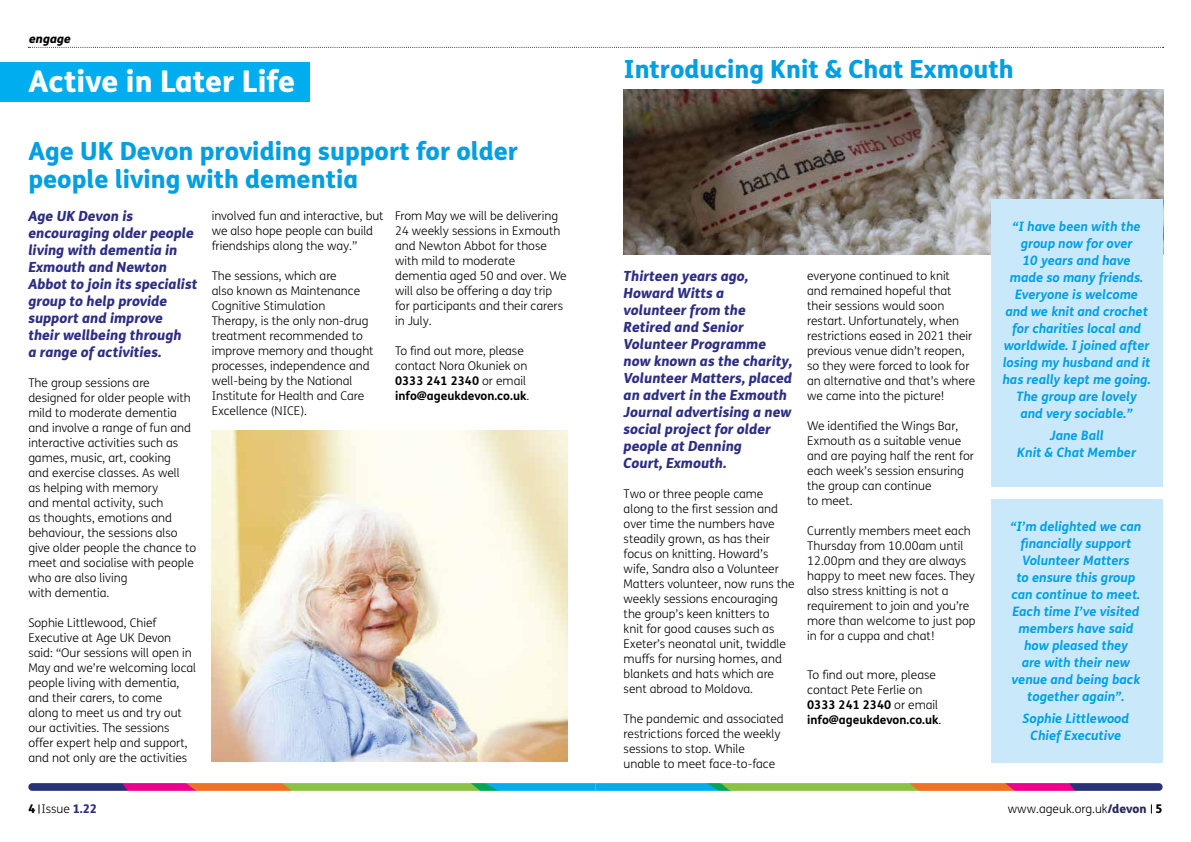
<style>
.page{position:relative;width:1191px;height:842px;background:#fff}
.page>*{position:absolute;margin:0;border:0;box-sizing:border-box;transform-origin:0 0}
.t1{font:800 30px "FS Me";color:#fff}
.t2{font:800 25px/28px "FS Me";color:#009fe3}
.t3{font:italic 800 14px/17px "FS Me";color:#2d2e83}
.t4{font:italic 700 13px/17px "FS Me";color:#009fe3;text-align:center}
.t5{font:300 12px/15px "FS Me";color:#000}
.t6{font:italic 800 12px "FS Me";color:#000}
.s1{font-weight:700}
.s2{font-weight:800}
.s3{font-weight:800;color:#2d2e83}
.s4{font-weight:800;color:#262957}
</style>
<div class="page">
<svg style="left:28px;top:47px;width:1135px;height:1px"></svg>
<img style="left:28px;top:783px;width:1134px;height:8px">
<img style="left:623px;top:90px;width:540px;height:165px">
<div style="left:0;top:62px;width:310px;height:40px;background:#00aeef"></div>
<div style="left:990px;top:199px;width:172px;height:287px;background:#c9e9fb"></div>
<div style="left:990px;top:499px;width:172px;height:264px;background:#c9e9fb"></div>
<img style="left:212px;top:431px;width:355px;height:331px">
<p class="t6" style="left:28px;top:29px;width:47px">engage</p>
<h1 class="t1" style="left:29px;top:58px;width:268px">Active in Later Life</h1>
<h2 class="t2" style="left:28px;top:135px;width:491px">Age UK Devon providing support for older people living with dementia</h2>
<p class="t5" style="left:395px;top:207px;width:173px">From May we will be delivering<br>24 weekly sessions in Exmouth and Newton Abbot for those with mild to moderate dementia aged 50 and over. We will also be offering a day trip for participants and their carers in July.</p>
<p class="t5" style="left:395px;top:342px;width:136px">To find out more, please contact Nora Okuniek on<br><span class="s1">0333 241 2340</span> or email <span class="s1">info@ageukdevon.co.uk</span>.</p>
<p class="t5" style="left:212px;top:207px;width:173px">involved fun and interactive, but we also hope people can build friendships along the way.”</p>
<p class="t5" style="left:212px;top:267px;width:163px">The sessions, which are<br>also known as Maintenance<br>Cognitive Stimulation<br>Therapy, is the only non-drug treatment recommended to improve memory and thought processes, independence and well-being by the National<br>Institute for Health and Care<br>Excellence (NICE).</p>
<p class="t3" style="left:28px;top:207px;width:170px">Age UK Devon is encouraging older people living with dementia in<br>Exmouth and Newton<br>Abbot to join its specialist group to help provide support and improve their wellbeing through<br>a range of activities.</p>
<p class="t5" style="left:28px;top:375px;width:169px">The group sessions are designed for older people with mild to moderate dementia and involve a range of fun and interactive activities such as games, music, art, cooking<br>and exercise classes. As well<br>as helping with memory<br>and mental activity, such<br>as thoughts, emotions and behaviour, the sessions also give older people the chance to meet and socialise with people who are also living<br>with dementia.</p>
<p class="t5" style="left:28px;top:615px;width:169px">Sophie Littlewood, Chief<br>Executive at Age UK Devon said: “Our sessions will open in<br>May and we’re welcoming local people living with dementia, and their carers, to come<br>along to meet us and try out our activities. The sessions offer expert help and support, and not only are the activities</p>
<h2 class="t2" style="left:624px;top:54px;width:391px">Introducing Knit &amp; Chat Exmouth</h2>
<p class="t3" style="left:623px;top:267px;width:170px">Thirteen years ago,<br>Howard Witts a<br>volunteer from the<br>Retired and Senior<br>Volunteer Programme now known as the charity,<br>Volunteer Matters, placed an advert in the Exmouth<br>Journal advertising a new social project for older people at Denning<br>Court, Exmouth.</p>
<p class="t5" style="left:623px;top:486px;width:173px">Two or three people came along to the first session and over time the numbers have steadily grown, as has their focus on knitting. Howard’s wife, Sandra also a Volunteer<br>Matters volunteer, now runs the weekly sessions encouraging the group’s keen knitters to<br>knit for good causes such as<br>Exeter’s neonatal unit, twiddle muffs for nursing homes, and blankets and hats which are sent abroad to Moldova.</p>
<p class="t5" style="left:623px;top:711px;width:162px">The pandemic and associated restrictions forced the weekly sessions to stop. While unable to meet face-to-face</p>
<p class="t5" style="left:807px;top:267px;width:170px">everyone continued to knit<br>and remained hopeful that their sessions would soon restart. Unfortunately, when restrictions eased in 2021 their previous venue didn’t reopen, so they were forced to look for an alternative and that’s where we came into the picture!</p>
<p class="t5" style="left:807px;top:417px;width:168px">We identified the Wings Bar,<br>Exmouth as a suitable venue and are paying half the rent for each week’s session ensuring the group can continue<br>to meet.</p>
<p class="t5" style="left:807px;top:522px;width:170px">Currently members meet each<br>Thursday from 10.00am until<br>12.00pm and they are always happy to meet new faces. They also stress knitting is not a requirement to join and you’re more than welcome to just pop in for a cuppa and chat!</p>
<p class="t5" style="left:807px;top:666px;width:136px">To find out more, please contact Pete Ferlie on<br><span class="s1">0333 241 2340</span> or email <span class="s1">info@ageukdevon.co.uk</span>.</p>
<p class="t4" style="left:1002px;top:217px;width:150px">“I have been with the group now for over<br>10 years and have<br>made so many friends.<br>Everyone is welcome and we knit and crochet for charities local and worldwide. I joined after losing my husband and it has really kept me going.<br>The group are lovely<br>and very sociable.”</p>
<p class="t4" style="left:1017px;top:426px;width:120px">Jane Ball<br>Knit &amp; Chat Member</p>
<p class="t4" style="left:1010px;top:517px;width:132px">“I’m delighted we can financially support<br>Volunteer Matters<br>to ensure this group can continue to meet.<br>Each time I’ve visited members have said how pleased they<br>are with their new venue and being back together again”.</p>
<p class="t4" style="left:1022px;top:709px;width:108px">Sophie Littlewood<br>Chief Executive</p>
<p class="t5" style="left:28px;top:801px;width:70px"><span class="s2">4</span> Issue <span class="s3">1.22</span></p>
<p class="t5" style="left:1007px;top:801px;width:156px">www.ageuk.org.uk<span class="s4">/devon</span> <span class="s2">5</span></p>
</div>
